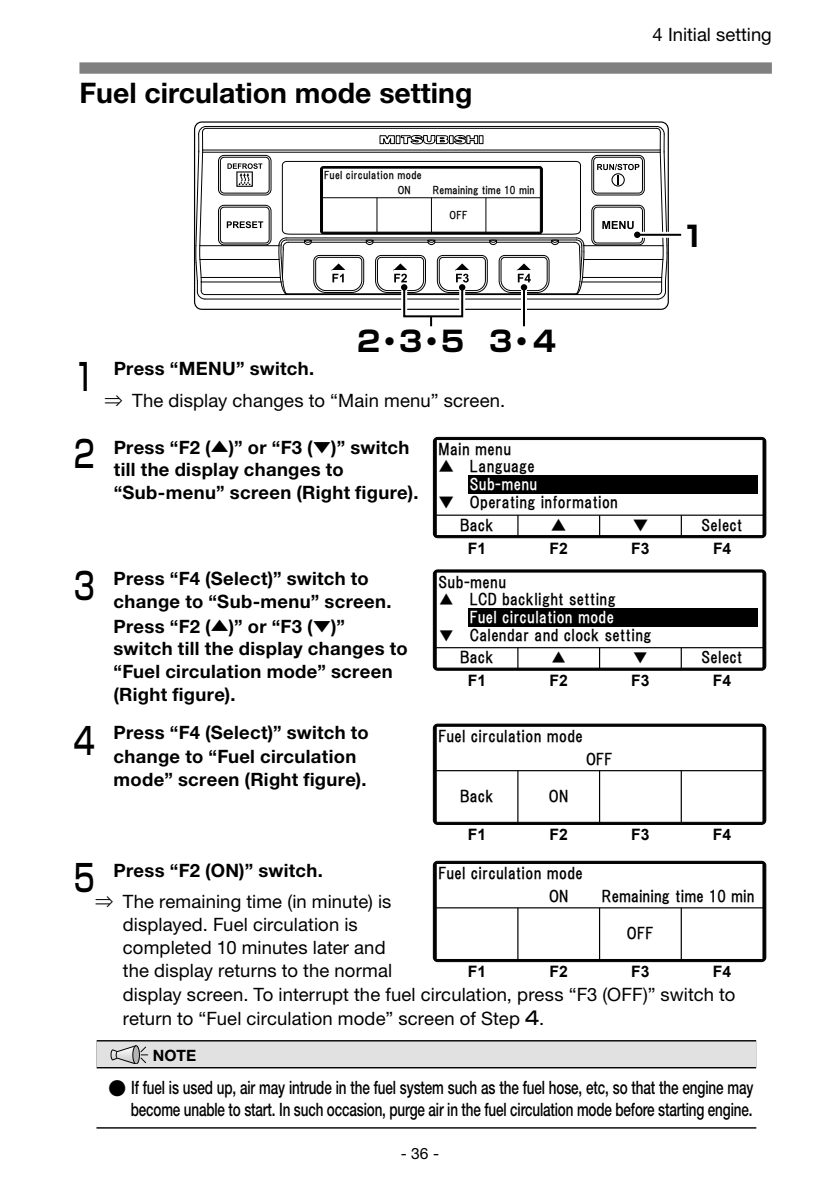
<style>
.page{position:relative;width:840px;height:1191px;background:#fff}
.page>*{position:absolute;margin:0;border:0;box-sizing:border-box;transform-origin:0 0}
.t1{font:500 36.8px "Shin Go Pro";color:#000;scale:.75 1}
.t2{font:700 28.4px "Helvetica Neue LT Std";color:#000}
.t3{font:700 28.4px "Shin Go Pro";color:#000}
.t4{font:700 18.4px/23.2px "Helvetica Neue LT Std";letter-spacing:.02em;color:#000}
.t5{font:18.4px/23.4px "Helvetica Neue LT Std";letter-spacing:.005em;color:#000}
.t6{font:500 18.4px/22.6px "Helvetica Neue LT Std";letter-spacing:-.01em;color:#000;text-align:right;scale:.73 1}
.t7{font:300 18.4px "Shin Go Pro";color:#000}
.t8{font:700 15.8px "Arial";color:#000}
.t9{font:15.6px/16.8px "HGS Gothic E";letter-spacing:.02em;color:#000}
.t10{font:15.6px "HGS Gothic E";letter-spacing:.02em;color:#fff}
.t11{font:15.6px "HGS Gothic E";color:#000}
.t12{font:15.6px "Helvetica Neue LT Std";color:#000}
.t13{font:700 15.6px "Helvetica Neue LT Std";color:#000}
.t14{font:15.6px "MS Gothic";color:#000}
.t15{font:500 15.6px "Shin Go Pro";color:#000}
.t16{font:10.4px "HGS Gothic E";color:#000}
.t17{font:10.4px "HGS Gothic E";letter-spacing:.03em;color:#000}
.s1{font-family:"Shin Go Pro";font-weight:500;font-size:36.8px}
.s2{font-family:"Shin Go Pro";font-weight:500}
.s3{font-weight:700}
.s4{font-family:"Shin Go Pro";font-weight:300}
.s5{font-family:"Gothic BBB Pro"}
</style>
<div class="page">
<div style="left:79px;top:62px;width:692px;height:12px;background:#808080"></div>
<hr style="left:96px;top:1127px;width:660px;height:1px;background:#000">
<div style="left:97px;top:1040px;width:658px;height:28px;background:#0d0d0d"></div>
<div style="left:97px;top:1041px;width:658px;height:26px;background:#e1e1e1"></div>
<svg style="left:111px;top:1045px;width:37px;height:18px"></svg>
<svg style="left:432px;top:569px;width:334px;height:102px"></svg>
<div style="left:468px;top:608px;width:289px;height:18px;background:#000"></div>
<svg style="left:432px;top:723px;width:334px;height:102px"></svg>
<hr style="left:436px;top:770px;width:326px;height:1px;background:#000">
<hr style="left:680px;top:770px;width:1px;height:52px;background:#000">
<hr style="left:598px;top:770px;width:2px;height:52px;background:#000">
<hr style="left:517px;top:770px;width:1px;height:52px;background:#000">
<svg style="left:432px;top:437px;width:334px;height:101px"></svg>
<div style="left:468px;top:475px;width:289px;height:18px;background:#000"></div>
<div style="left:194px;top:121px;width:474px;height:189px;border:1px solid #000;border-radius:8px"></div>
<hr style="left:205px;top:299px;width:452px;height:1px;background:#000">
<hr style="left:205px;top:294px;width:452px;height:1px;background:#000">
<hr style="left:201px;top:282px;width:80px;height:1px;background:#000">
<hr style="left:581px;top:282px;width:80px;height:1px;background:#000">
<hr style="left:201px;top:277px;width:79px;height:1px;background:#000">
<hr style="left:582px;top:277px;width:79px;height:1px;background:#000">
<hr style="left:583px;top:259px;width:79px;height:1px;background:#000">
<hr style="left:200px;top:259px;width:79px;height:1px;background:#000">
<hr style="left:200px;top:245px;width:79px;height:1px;background:#000">
<hr style="left:583px;top:245px;width:79px;height:1px;background:#000">
<hr style="left:202px;top:152px;width:458px;height:1px;background:#000">
<hr style="left:202px;top:150px;width:458px;height:1px;background:#000">
<hr style="left:206px;top:128px;width:450px;height:1px;background:#000">
<hr style="left:206px;top:126px;width:450px;height:1px;background:#000">
<div style="left:218px;top:155px;width:53px;height:40px;border:1px solid #000;border-radius:6px"></div>
<div style="left:218px;top:205px;width:53px;height:40px;border:1px solid #000;border-radius:6px"></div>
<div style="left:591px;top:155px;width:53px;height:40px;border:1px solid #000;border-radius:6px"></div>
<div style="left:591px;top:205px;width:53px;height:40px;border:1px solid #000;border-radius:6px"></div>
<div style="left:478px;top:135px;width:5px;height:9px;border:1px solid #000"></div>
<div style="left:395px;top:135px;width:5px;height:9px;border:1px solid #000"></div>
<svg style="left:379px;top:135px;width:15px;height:9px"></svg>
<svg style="left:400px;top:135px;width:78px;height:9px"></svg>
<svg style="left:655px;top:126px;width:12px;height:174px"></svg>
<svg style="left:195px;top:126px;width:11px;height:174px"></svg>
<div style="left:220px;top:157px;width:49px;height:36px;border:1px solid #000;border-radius:4px"></div>
<div style="left:220px;top:207px;width:49px;height:36px;border:1px solid #000;border-radius:4px"></div>
<div style="left:593px;top:157px;width:49px;height:36px;border:1px solid #000;border-radius:4px"></div>
<div style="left:593px;top:207px;width:49px;height:36px;border:1px solid #000;border-radius:4px"></div>
<svg style="left:227px;top:163px;width:35px;height:24px"></svg>
<svg style="left:227px;top:221px;width:36px;height:7px"></svg>
<svg style="left:602px;top:221px;width:31px;height:8px"></svg>
<svg style="left:597px;top:164px;width:42px;height:22px"></svg>
<svg style="left:638px;top:232px;width:42px;height:6px"></svg>
<hr style="left:637px;top:234px;width:43px;height:2px;background:#000">
<svg style="left:633px;top:232px;width:7px;height:6px"></svg>
<div style="left:401px;top:287px;width:6px;height:29px;background:#fff"></div>
<svg style="left:278px;top:161px;width:306px;height:134px"></svg>
<svg style="left:459px;top:289px;width:6px;height:27px"></svg>
<div style="left:403px;top:286px;width:60px;height:31px;border:2px solid #000"></div>
<svg style="left:430px;top:316px;width:2px;height:10px"></svg>
<svg style="left:458px;top:284px;width:7px;height:6px"></svg>
<svg style="left:520px;top:289px;width:6px;height:37px"></svg>
<hr style="left:522px;top:287px;width:2px;height:39px;background:#000">
<div style="left:520px;top:284px;width:7px;height:6px;background:#000;border-radius:50%"></div>
<svg style="left:432px;top:860px;width:334px;height:102px"></svg>
<hr style="left:436px;top:907px;width:326px;height:1px;background:#000">
<hr style="left:680px;top:908px;width:1px;height:51px;background:#000">
<hr style="left:598px;top:908px;width:2px;height:51px;background:#000">
<hr style="left:517px;top:908px;width:1px;height:51px;background:#000">
<h2 class="t3" style="left:74px;top:71px;width:408px">燃料循環方法（エア抜きモード）</h2>
<h2 class="t2" style="left:79px;top:75px;width:394px">Fuel circulation mode setting</h2>
<p class="t17" style="left:324px;top:170px;width:99px">Fuel circulation mode</p>
<p class="t16" style="left:397px;top:185px;width:14px">ON</p>
<p class="t16" style="left:432px;top:185px;width:103px">Remaining time 10 min</p>
<p class="t16" style="left:449px;top:210px;width:20px">OFF</p>
<h2 class="t3" style="left:357px;top:319px;width:203px">2・3・5 3・４</h2>
<p class="t5" style="left:652px;top:23px;width:121px">4 Initial setting</p>
<h2 class="t3" style="left:681px;top:213px;width:25px">1</h2>
<h1 class="t1" style="left:74px;top:346px;width:29px">1</h1>
<p class="t4" style="left:114px;top:357px;width:202px">Press “MENU” switch.</p>
<p class="t5" style="left:132px;top:388px;width:374px">The display changes to “Main menu” screen.</p>
<p class="t4" style="left:114px;top:435px;width:306px;text-indent:-40px"><span class="s1">2</span> Press “F2 (<span class="s2">▲</span>)” or “F3 (<span class="s2">▼</span>)” switch till the display changes to “Sub-menu” screen (Right figure).</p>
<p class="t8" style="left:467px;top:537px;width:20px">F1</p>
<p class="t8" style="left:549px;top:537px;width:20px">F2</p>
<p class="t8" style="left:631px;top:537px;width:20px">F3</p>
<p class="t8" style="left:712px;top:537px;width:20px">F4</p>
<p class="t7" style="left:104px;top:385px;width:20px">⇒</p>
<p class="t9" style="left:438px;top:441px;width:74px">Main menu ▲</p>
<p class="t9" style="left:438px;top:494px;width:17px">▼</p>
<p class="t9" style="left:469px;top:458px;width:66px">Language</p>
<p class="t10" style="left:469px;top:476px;width:69px">Sub-menu</p>
<p class="t9" style="left:469px;top:494px;width:150px">Operating information</p>
<p class="t9" style="left:460px;top:516px;width:35px">Back</p>
<p class="t9" style="left:550px;top:516px;width:17px">▲</p>
<p class="t9" style="left:632px;top:516px;width:17px">▼</p>
<p class="t9" style="left:701px;top:516px;width:42px">Select</p>
<p class="t4" style="left:114px;top:566px;width:279px;text-indent:-40px"><span class="s1">3</span> Press “F4 (Select)” switch to change to “Sub-menu” screen.<br>Press “F2 (<span class="s2">▲</span>)” or “F3 (<span class="s2">▼</span>)”</p>
<p class="t4" style="left:113px;top:636px;width:295px">switch till the display changes to “Fuel circulation mode” screen (Right figure).</p>
<p class="t4" style="left:114px;top:721px;width:256px;text-indent:-40px"><span class="s1">4</span> Press “F4 (Select)” switch to change to “Fuel circulation mode” screen (Right figure).</p>
<p class="t9" style="left:438px;top:574px;width:69px">Sub-menu</p>
<p class="t14" style="left:438px;top:591px;width:17px">▲</p>
<p class="t14" style="left:438px;top:627px;width:17px">▼</p>
<p class="t9" style="left:469px;top:590px;width:147px">LCD backlight setting</p>
<p class="t10" style="left:469px;top:609px;width:145px">Fuel circulation mode</p>
<p class="t9" style="left:469px;top:626px;width:183px">Calendar and clock setting</p>
<p class="t9" style="left:460px;top:649px;width:35px">Back</p>
<p class="t14" style="left:550px;top:650px;width:17px">▲</p>
<p class="t14" style="left:632px;top:650px;width:17px">▼</p>
<p class="t9" style="left:701px;top:649px;width:42px">Select</p>
<p class="t8" style="left:467px;top:669px;width:20px">F1</p>
<p class="t8" style="left:549px;top:669px;width:20px">F2</p>
<p class="t8" style="left:631px;top:669px;width:20px">F3</p>
<p class="t8" style="left:712px;top:669px;width:20px">F4</p>
<p class="t9" style="left:438px;top:728px;width:145px">Fuel circulation mode</p>
<p class="t9" style="left:460px;top:788px;width:35px">Back</p>
<p class="t9" style="left:548px;top:788px;width:21px">ON</p>
<p class="t9" style="left:586px;top:750px;width:28px">OFF</p>
<p class="t8" style="left:467px;top:823px;width:20px">F1</p>
<p class="t8" style="left:549px;top:823px;width:20px">F2</p>
<p class="t8" style="left:631px;top:823px;width:20px">F3</p>
<p class="t8" style="left:712px;top:823px;width:20px">F4</p>
<p class="t5" style="left:95px;top:854px;width:297px;line-height:31.2px;text-indent:-21px"><span class="s1">5</span> <span class="s3">Press “F2 (ON)” switch.<br></span><span class="s4">⇒</span> The remaining time (in minute) is</p>
<p class="t5" style="left:123px;top:912px;width:613px">displayed. Fuel circulation is<br>completed 10 minutes later and<br>the display returns to the normal<br>display screen. To interrupt the fuel circulation, press “F3 (OFF)” switch to return to “Fuel circulation mode” screen of Step <span class="s2">4</span>.</p>
<p class="t9" style="left:438px;top:865px;width:145px">Fuel circulation mode</p>
<p class="t11" style="left:601px;top:888px;width:154px">Remaining time 10 min</p>
<p class="t9" style="left:549px;top:888px;width:21px">ON</p>
<p class="t9" style="left:626px;top:925px;width:29px">OFF</p>
<p class="t8" style="left:467px;top:960px;width:20px">F1</p>
<p class="t8" style="left:549px;top:960px;width:20px">F2</p>
<p class="t8" style="left:631px;top:960px;width:20px">F3</p>
<p class="t8" style="left:712px;top:960px;width:20px">F4</p>
<p class="t13" style="left:153px;top:1045px;width:45px">NOTE</p>
<p class="t6" style="left:108px;top:1075px;width:885px"><span class="s5">◦</span> If fuel is used up, air may intrude in the fuel system such as the fuel hose, etc, so that the engine may become unable to start. In such occasion, purge air in the fuel circulation mode before starting engine.</p>
<p class="t15" style="left:398px;top:1140px;width:45px">- 00 -</p>
<p class="t12" style="left:400px;top:1143px;width:40px">- 36 -</p>
</div>
